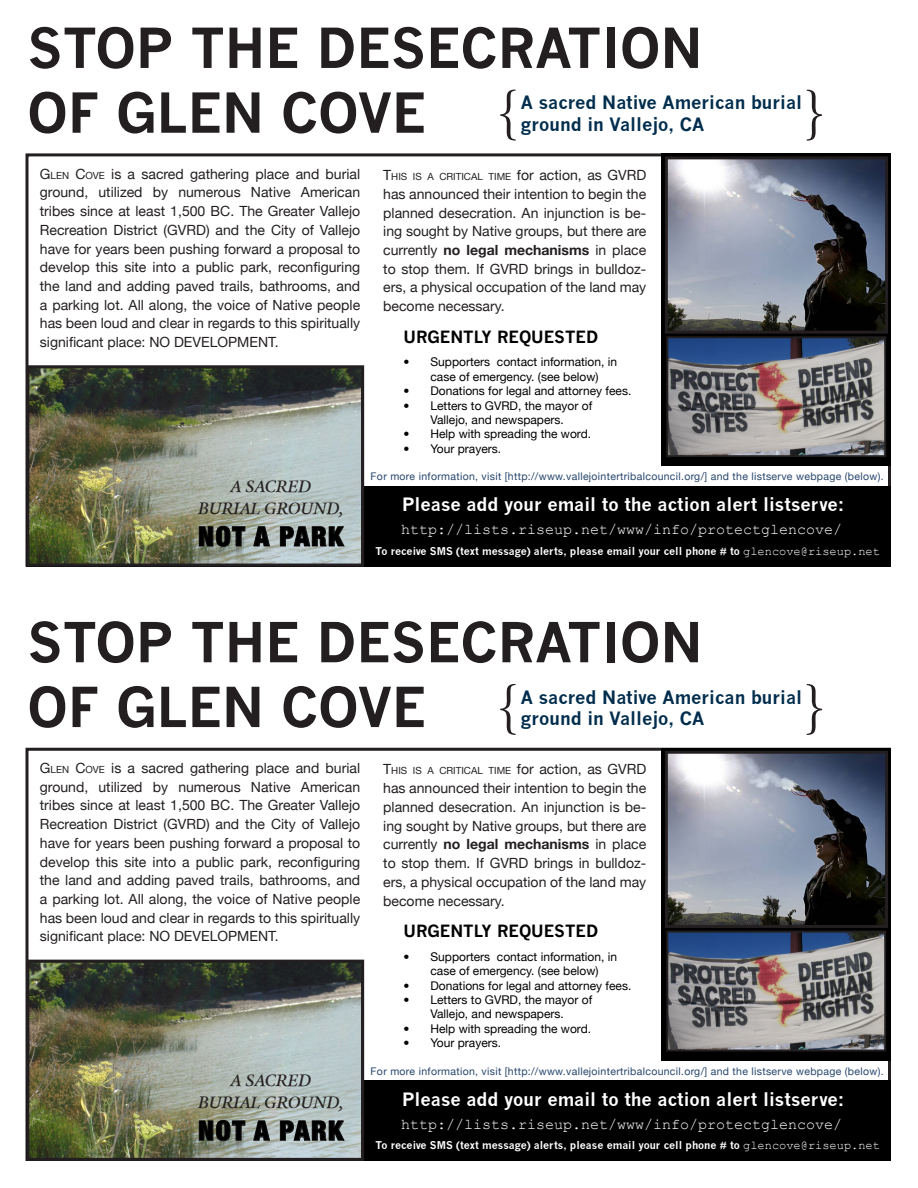
<style>
.page{position:relative;width:918px;height:1188px;background:#fff}
.page>*{position:absolute;margin:0;border:0;box-sizing:border-box;transform-origin:0 0}
.t1{font:700 54px "News Gothic";color:#231f20}
.t2{font:54px "Legacy Serif ITCTT Book";color:#231f20}
.t3{font:900 condensed 27px "Helvetica Neue";letter-spacing:.06em;color:#000}
.t4{font:700 18px "News Gothic";color:#002d4d}
.t5{font:700 18px "News Gothic";color:#fff}
.t6{font:18px "Legacy Serif Md OSITCTT Med It";color:#231f20}
.t7{font:700 16.5px "News Gothic";color:#000}
.t8{font:15px "Courier New";color:#fff}
.t9{font:14.1px/18.8px "Helvetica Neue";color:#231f20;text-align:justify}
.t10{font:12px/14.4px "Helvetica Neue";color:#000}
.t11{font:10.5px "Helvetica Neue";letter-spacing:.03em;color:#27466d}
.t12{font:700 10.5px "News Gothic";color:#fff}
.t13{font:9.9px "Helvetica Neue";color:#231f20}
.s1{font-style:inherit}
.s2{font-size:9.9px}
.s3{font-size:14.1px}
.s4{font-weight:700}
.s5{font-family:"Courier New";font-weight:400;font-size:12px}
</style>
<div class="page">
<div style="left:662px;top:153px;width:229px;height:313px;background:#000"></div>
<div style="left:26px;top:486px;width:865px;height:81px;background:#000"></div>
<img style="left:30px;top:369px;width:330px;height:194px">
<div style="left:26px;top:365px;width:338px;height:202px;border:3px solid #231f20"></div>
<img style="left:669px;top:160px;width:215px;height:170px">
<div style="left:665px;top:156px;width:223px;height:178px;border:3px solid #231f20"></div>
<img style="left:669px;top:339px;width:214px;height:115px">
<div style="left:666px;top:336px;width:220px;height:121px;border:2px solid #231f20"></div>
<svg style="left:199px;top:526px;width:47px;height:21px"></svg>
<svg style="left:253px;top:526px;width:17px;height:21px"></svg>
<svg style="left:280px;top:526px;width:65px;height:21px"></svg>
<div style="left:662px;top:748px;width:229px;height:312px;background:#000"></div>
<div style="left:26px;top:1080px;width:865px;height:81px;background:#000"></div>
<img style="left:30px;top:964px;width:330px;height:193px">
<div style="left:26px;top:960px;width:338px;height:201px;border:3px solid #231f20"></div>
<img style="left:669px;top:755px;width:215px;height:169px">
<div style="left:665px;top:751px;width:223px;height:177px;border:3px solid #231f20"></div>
<img style="left:669px;top:934px;width:214px;height:114px">
<div style="left:666px;top:931px;width:220px;height:120px;border:2px solid #231f20"></div>
<svg style="left:199px;top:1120px;width:47px;height:21px"></svg>
<svg style="left:253px;top:1120px;width:17px;height:21px"></svg>
<svg style="left:280px;top:1120px;width:65px;height:21px"></svg>
<p class="t1" style="left:27px;top:15px;width:677px">STOP THE DESECRATION</p>
<p class="t1" style="left:27px;top:80px;width:400px">OF GLEN COVE</p>
<p class="t4" style="left:521px;top:92px;width:283px">A sacred Native American burial</p>
<p class="t2" style="left:500px;top:80px;width:19px">{</p>
<p class="t2" style="left:806px;top:81px;width:19px">}</p>
<p class="t4" style="left:521px;top:113px;width:185px">ground in Vallejo, CA</p>
<p class="t9" style="left:40px;top:164px;width:322px"><span class="s1">G</span><span class="s2">LEN</span> <span class="s1">C</span><span class="s2">OVE</span> is a sacred gathering place and burial ground, utilized by numerous Native American tribes since at least 1,500 BC. The Greater Vallejo Recreation District (GVRD) and the City of Vallejo have for years been pushing forward a proposal to develop this site into a public park, reconfiguring the land and adding paved trails, bathrooms, and a parking lot. All along, the voice of Native people has been loud and clear in regards to this spiritually significant place: NO DEVELOPMENT.</p>
<p class="t6" style="left:230px;top:476px;width:83px">A SACRED</p>
<p class="t6" style="left:198px;top:498px;width:147px">BURIAL GROUND,</p>
<p class="t3" style="left:198px;top:520px;width:147px">NOT A PARK</p>
<p class="t13" style="left:383px;top:171px;width:265px"><span class="s3">T</span>HIS IS A CRITICAL TIME <span class="s3">for action, as GVRD</span></p>
<p class="t9" style="left:383px;top:184px;width:265px">has announced their intention to begin the planned desecration. An injunction is be&shy;ing sought by Native groups, but there are currently <span class="s4">no legal mechanisms</span> in place to stop them. If GVRD brings in bulldoz&shy;ers, a physical occupation of the land may become necessary.</p>
<p class="t7" style="left:404px;top:327px;width:196px">URGENTLY REQUESTED</p>
<p class="t10" style="left:430px;top:355px;width:188px;text-indent:-27px">• Supporters’ contact information, in case of emergency. (see below)</p>
<p class="t10" style="left:404px;top:384px;width:229px">• Donations for legal and attorney fees.</p>
<p class="t10" style="left:404px;top:398px;width:190px;text-align:center">• Letters to GVRD, the mayor of<br>Vallejo, and newspapers.</p>
<p class="t10" style="left:404px;top:427px;width:189px">• Help with spreading the word.</p>
<p class="t10" style="left:404px;top:441px;width:99px">• Your prayers.</p>
<p class="t11" style="left:371px;top:470px;width:515px">For more information, visit [http://www.vallejointertribalcouncil.org/] and the listserve webpage (below).</p>
<p class="t5" style="left:402px;top:494px;width:444px">Please add your email to the action alert listserve:</p>
<p class="t12" style="left:376px;top:545px;width:506px">To receive SMS (text message) alerts, please email your cell phone # to <span class="s5">glencove@riseup.net</span></p>
<p class="t8" style="left:401px;top:520px;width:443px">http://lists.riseup.net/www/info/protectglencove/</p>
<p class="t1" style="left:27px;top:609px;width:677px">STOP THE DESECRATION</p>
<p class="t1" style="left:27px;top:674px;width:400px">OF GLEN COVE</p>
<p class="t4" style="left:521px;top:686px;width:283px">A sacred Native American burial</p>
<p class="t2" style="left:500px;top:675px;width:19px">{</p>
<p class="t2" style="left:806px;top:675px;width:19px">}</p>
<p class="t4" style="left:521px;top:708px;width:185px">ground in Vallejo, CA</p>
<p class="t9" style="left:40px;top:758px;width:322px"><span class="s1">G</span><span class="s2">LEN</span> <span class="s1">C</span><span class="s2">OVE</span> is a sacred gathering place and burial ground, utilized by numerous Native American tribes since at least 1,500 BC. The Greater Vallejo Recreation District (GVRD) and the City of Vallejo have for years been pushing forward a proposal to develop this site into a public park, reconfiguring the land and adding paved trails, bathrooms, and a parking lot. All along, the voice of Native people has been loud and clear in regards to this spiritually significant place: NO DEVELOPMENT.</p>
<p class="t6" style="left:230px;top:1070px;width:83px">A SACRED</p>
<p class="t6" style="left:198px;top:1092px;width:147px">BURIAL GROUND,</p>
<p class="t3" style="left:198px;top:1114px;width:147px">NOT A PARK</p>
<p class="t13" style="left:383px;top:765px;width:265px"><span class="s3">T</span>HIS IS A CRITICAL TIME <span class="s3">for action, as GVRD</span></p>
<p class="t9" style="left:383px;top:779px;width:265px">has announced their intention to begin the planned desecration. An injunction is be&shy;ing sought by Native groups, but there are currently <span class="s4">no legal mechanisms</span> in place to stop them. If GVRD brings in bulldoz&shy;ers, a physical occupation of the land may become necessary.</p>
<p class="t7" style="left:404px;top:921px;width:196px">URGENTLY REQUESTED</p>
<p class="t10" style="left:430px;top:949px;width:188px;text-indent:-27px">• Supporters’ contact information, in case of emergency. (see below)</p>
<p class="t10" style="left:404px;top:978px;width:229px">• Donations for legal and attorney fees.</p>
<p class="t10" style="left:404px;top:992px;width:190px;text-align:center">• Letters to GVRD, the mayor of<br>Vallejo, and newspapers.</p>
<p class="t10" style="left:404px;top:1021px;width:189px">• Help with spreading the word.</p>
<p class="t10" style="left:404px;top:1036px;width:99px">• Your prayers.</p>
<p class="t11" style="left:371px;top:1065px;width:515px">For more information, visit [http://www.vallejointertribalcouncil.org/] and the listserve webpage (below).</p>
<p class="t5" style="left:402px;top:1088px;width:444px">Please add your email to the action alert listserve:</p>
<p class="t12" style="left:376px;top:1139px;width:506px">To receive SMS (text message) alerts, please email your cell phone # to <span class="s5">glencove@riseup.net</span></p>
<p class="t8" style="left:401px;top:1115px;width:443px">http://lists.riseup.net/www/info/protectglencove/</p>
</div>
